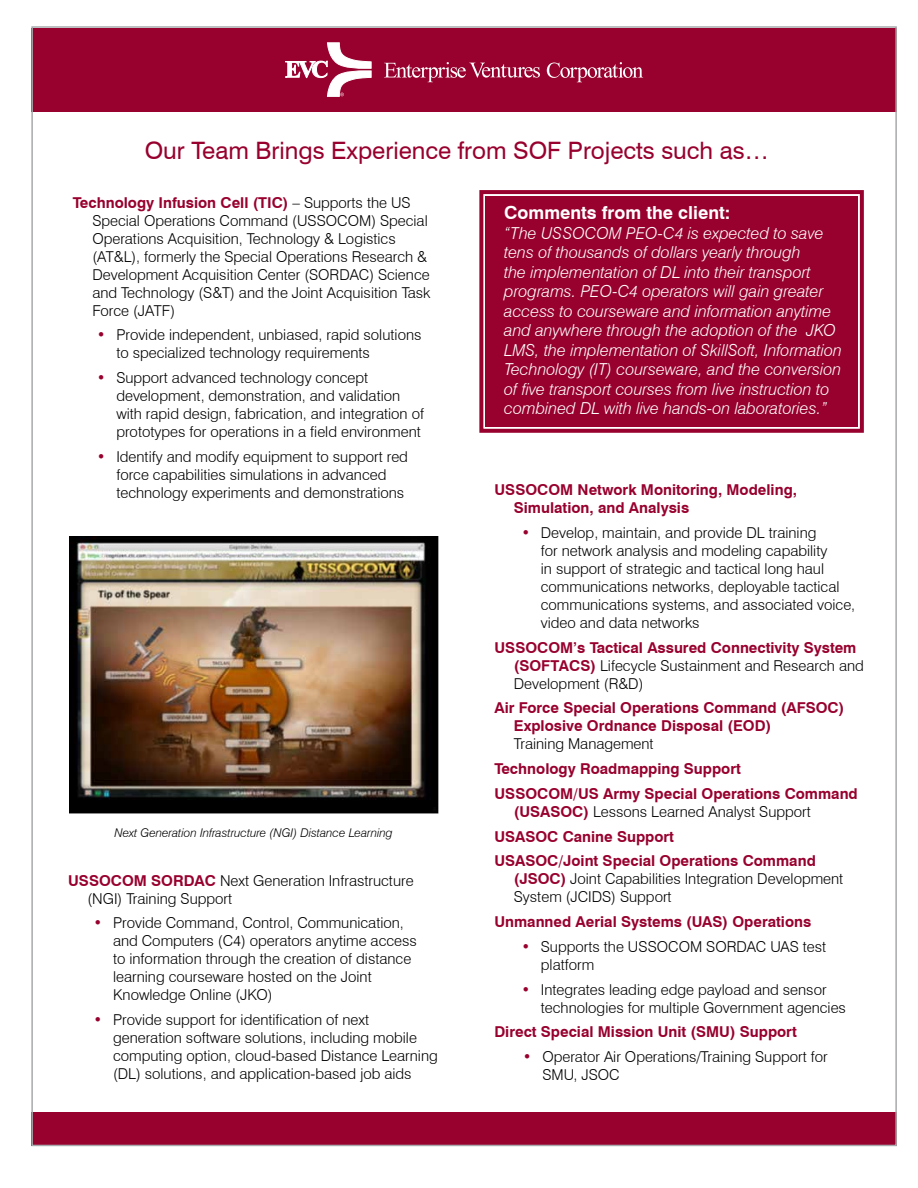
<style>
.page{position:relative;width:918px;height:1188px;background:#fff}
.page>*{position:absolute;margin:0;border:0;box-sizing:border-box;transform-origin:0 0}
.t1{font:24px "Swiss 721 BT";color:#98002e}
.t2{font:700 18px "Swiss 721 BT";color:#fff}
.t3{font:italic 300 16.5px/19.5px "Swiss 721 BT";color:#fff}
.t4{font:300 15px/18px "Swiss 721 BT";color:#000}
.t5{font:700 15px/18px "Swiss 721 BT";color:#98002e}
.t6{font:italic 300 12px "Swiss 721 BT";color:#000}
.s1{font-weight:700;color:#98002e}
.s2{color:#98002e}
.s3{font-weight:300;color:#000}
</style>
<div class="page">
<div style="left:479px;top:190px;width:385px;height:243px;background:#98002e"></div>
<div style="left:487px;top:198px;width:369px;height:227px;border:4px solid #98002e"></div>
<div style="left:31px;top:1113px;width:866px;height:33px;background:#98002e"></div>
<div style="left:31px;top:28px;width:866px;height:83px;background:#98002e"></div>
<img style="left:69px;top:536px;width:369px;height:278px">
<svg style="left:384px;top:62px;width:156px;height:20px"></svg>
<svg style="left:547px;top:62px;width:96px;height:20px"></svg>
<svg style="left:286px;top:43px;width:85px;height:53px"></svg>
<h1 class="t1" style="left:145px;top:136px;width:625px">Our Team Brings Experience from SOF Projects such as…</h1>
<p class="t4" style="left:92px;top:193px;width:340px;text-indent:-19px"><span class="s1">Technology Infusion Cell (TIC)</span> – Supports the US Special Operations Command (USSOCOM) Special Operations Acquisition, Technology &amp; Logistics (AT&amp;L), formerly the Special Operations Research &amp; Development Acquisition Center (SORDAC) Science and Technology (S&amp;T) and the Joint Acquisition Task Force (JATF)</p>
<p class="t4" style="left:116px;top:326px;width:307px;text-indent:-20px"><span class="s2">•</span> Provide independent, unbiased, rapid solutions to specialized technology requirements</p>
<p class="t4" style="left:116px;top:369px;width:309px;text-indent:-20px"><span class="s2">•</span> Support advanced technology concept development, demonstration, and validation with rapid design, fabrication, and integration of prototypes for operations in a field environment</p>
<p class="t4" style="left:116px;top:447px;width:293px;text-indent:-20px"><span class="s2">•</span> Identify and modify equipment to support red force capabilities simulations in advanced technology experiments and demonstrations</p>
<p class="t6" style="left:114px;top:825px;width:280px">Next Generation Infrastructure (NGI) Distance Learning</p>
<p class="t4" style="left:88px;top:871px;width:328px;text-indent:-20px"><span class="s1">USSOCOM SORDAC</span> Next Generation Infrastructure (NGI) Training Support</p>
<p class="t4" style="left:113px;top:914px;width:305px;text-indent:-19px"><span class="s2">•</span> Provide Command, Control, Communication, and Computers (C4) operators anytime access to information through the creation of distance learning courseware hosted on the Joint Knowledge Online (JKO)</p>
<p class="t4" style="left:113px;top:1011px;width:326px;text-indent:-19px"><span class="s2">•</span> Provide support for identification of next generation software solutions, including mobile computing option, cloud-based Distance Learning (DL) solutions, and application-based job aids</p>
<p class="t2" style="left:504px;top:202px;width:228px">Comments from the client:</p>
<p class="t3" style="left:504px;top:223px;width:339px">“The USSOCOM PEO-C4 is expected to save tens of thousands of dollars yearly through<br>the implementation of DL into their transport programs. PEO-C4 operators will gain greater access to courseware and information anytime and anywhere through the adoption of the JKO LMS, the implementation of SkillSoft, Information Technology (IT) courseware, and the conversion of five transport courses from live instruction to combined DL with live hands-on laboratories.”</p>
<p class="t5" style="left:514px;top:481px;width:285px;text-indent:-20px">USSOCOM Network Monitoring, Modeling,<br>Simulation, and Analysis</p>
<p class="t4" style="left:541px;top:523px;width:316px;text-indent:-20px"><span class="s2">•</span> Develop, maintain, and provide DL training<br>for network analysis and modeling capability<br>in support of strategic and tactical long haul communications networks, deployable tactical communications systems, and associated voice, video and data networks</p>
<p class="t5" style="left:514px;top:638px;width:351px;text-indent:-20px">USSOCOM’s Tactical Assured Connectivity System (SOFTACS) <span class="s3">Lifecycle Sustainment and Research and<br>Development (R&amp;D)</span></p>
<p class="t5" style="left:514px;top:699px;width:332px;text-indent:-20px">Air Force Special Operations Command (AFSOC)<br>Explosive Ordnance Disposal (EOD)</p>
<p class="t4" style="left:514px;top:735px;width:141px">Training Management</p>
<p class="t5" style="left:494px;top:756px;width:365px;line-height:24.8px">Technology Roadmapping Support<br>USSOCOM/US Army Special Operations Command</p>
<p class="t5" style="left:494px;top:799px;width:323px;line-height:24.8px;text-indent:20px">(USASOC) <span class="s3">Lessons Learned Analyst Support<br></span>USASOC Canine Support<br>USASOC/Joint Special Operations Command</p>
<p class="t4" style="left:514px;top:870px;width:331px"><span class="s1">(JSOC)</span> Joint Capabilities Integration Development<br>System (JCIDS) Support</p>
<p class="t5" style="left:494px;top:913px;width:318px">Unmanned Aerial Systems (UAS) Operations</p>
<p class="t4" style="left:541px;top:937px;width:287px;text-indent:-19px"><span class="s2">•</span> Supports the USSOCOM SORDAC UAS test platform</p>
<p class="t4" style="left:541px;top:980px;width:307px;text-indent:-19px"><span class="s2">•</span> Integrates leading edge payload and sensor technologies for multiple Government agencies</p>
<p class="t5" style="left:494px;top:1023px;width:304px">Direct Special Mission Unit (SMU) Support</p>
<p class="t4" style="left:542px;top:1048px;width:287px;text-indent:-20px"><span class="s2">•</span> Operator Air Operations/Training Support for<br>SMU, JSOC</p>
</div>
